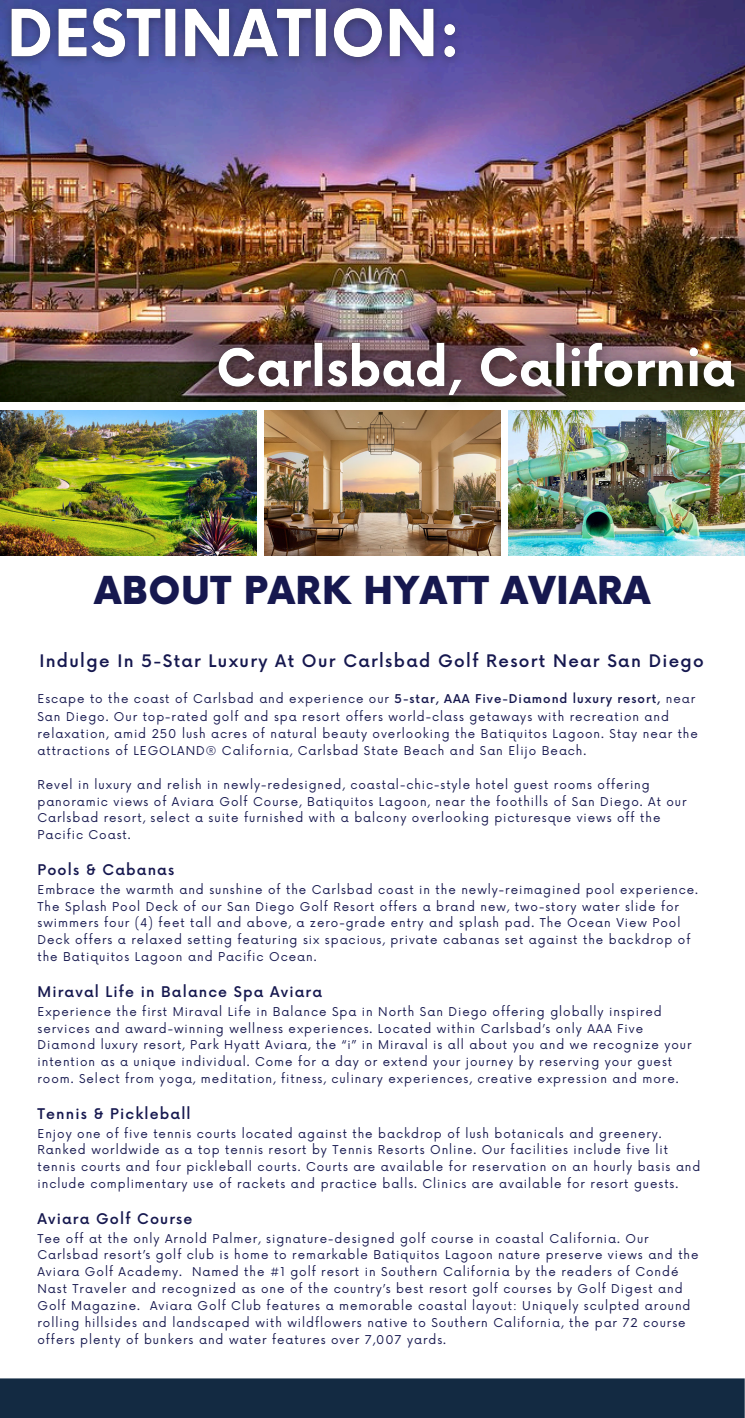
<style>
.page{position:relative;width:745px;height:1418px;background:#fff}
.page>*{position:absolute;margin:0;border:0;box-sizing:border-box;transform-origin:0 0}
.t1{font:900 37.5px "Now";letter-spacing:.02em;color:#16184f}
.t2{font:500 16.88px "Now";letter-spacing:.08em;color:#16184f}
.t3{font:500 14.38px "Now";letter-spacing:.08em;color:#16184f}
.t4{font:11.88px/16.9px "Now";letter-spacing:.08em;color:#16184f}
.s1{font-weight:500}
</style>
<div class="page">
<img style="left:0;top:0;width:744px;height:401px">
<img style="left:0;top:0;width:470px;height:75px">
<img style="left:196px;top:322px;width:548px;height:97px">
<div style="left:0;top:1378px;width:744px;height:39px;background:#132a42"></div>
<img style="left:508px;top:411px;width:236px;height:144px">
<img style="left:264px;top:411px;width:236px;height:144px">
<img style="left:0;top:411px;width:256px;height:144px">
<p class="t1" style="left:94px;top:570px;width:557px">ABOUT PARK HYATT AVIARA</p>
<p class="t2" style="left:39px;top:651px;width:666px">Indulge In 5-Star Luxury At Our Carlsbad Golf Resort Near San Diego</p>
<p class="t4" style="left:37px;top:691px;width:661px;line-height:17.2px">Escape to the coast of Carlsbad and experience our <span class="s1">5-star, AAA Five-Diamond luxury resort,</span> near San Diego. Our top-rated golf and spa resort offers world-class getaways with recreation and relaxation, amid 250 lush acres of natural beauty overlooking the Batiquitos Lagoon. Stay near the attractions of LEGOLAND® California, Carlsbad State Beach and San Elijo Beach.</p>
<p class="t4" style="left:37px;top:776px;width:650px">Revel in luxury and relish in newly-redesigned, coastal-chic-style hotel guest rooms offering panoramic views of Aviara Golf Course, Batiquitos Lagoon, near the foothills of San Diego. At our Carlsbad resort, select a suite furnished with a balcony overlooking picturesque views off the Pacific Coast.</p>
<p class="t3" style="left:37px;top:862px;width:138px">Pools &amp; Cabanas</p>
<h3 class="t4" style="left:37px;top:881px;width:662px">Embrace the warmth and sunshine of the Carlsbad coast in the newly-reimagined pool experience.<br>The Splash Pool Deck of our San Diego Golf Resort offers a brand new, two-story water slide for swimmers four (4) feet tall and above, a zero-grade entry and splash pad. The Ocean View Pool Deck offers a relaxed setting featuring six spacious, private cabanas set against the backdrop of the Batiquitos Lagoon and Pacific Ocean.</h3>
<h4 class="t3" style="left:37px;top:984px;width:286px">Miraval Life in Balance Spa Aviara</h4>
<p class="t4" style="left:37px;top:1003px;width:655px">Experience the first Miraval Life in Balance Spa in North San Diego offering globally inspired services and award-winning wellness experiences. Located within Carlsbad’s only AAA Five Diamond luxury resort, Park Hyatt Aviara, the “i” in Miraval is all about you and we recognize your intention as a unique individual. Come for a day or extend your journey by reserving your guest room. Select from yoga, meditation, fitness, culinary experiences, creative expression and more.</p>
<p class="t3" style="left:37px;top:1105px;width:155px">Tennis &amp; Pickleball</p>
<p class="t4" style="left:37px;top:1125px;width:664px">Enjoy one of five tennis courts located against the backdrop of lush botanicals and greenery.<br>Ranked worldwide as a top tennis resort by Tennis Resorts Online. Our facilities include five lit tennis courts and four pickleball courts. Courts are available for reservation on an hourly basis and include complimentary use of rackets and practice balls. Clinics are available for resort guests.</p>
<p class="t3" style="left:37px;top:1210px;width:156px">Aviara Golf Course</p>
<p class="t4" style="left:37px;top:1230px;width:662px">Tee off at the only Arnold Palmer, signature-designed golf course in coastal California. Our Carlsbad resort’s golf club is home to remarkable Batiquitos Lagoon nature preserve views and the Aviara Golf Academy. Named the #1 golf resort in Southern California by the readers of Condé Nast Traveler and recognized as one of the country’s best resort golf courses by Golf Digest and Golf Magazine. Aviara Golf Club features a memorable coastal layout: Uniquely sculpted around rolling hillsides and landscaped with wildflowers native to Southern California, the par 72 course offers plenty of bunkers and water features over 7,007 yards.</p>
</div>
